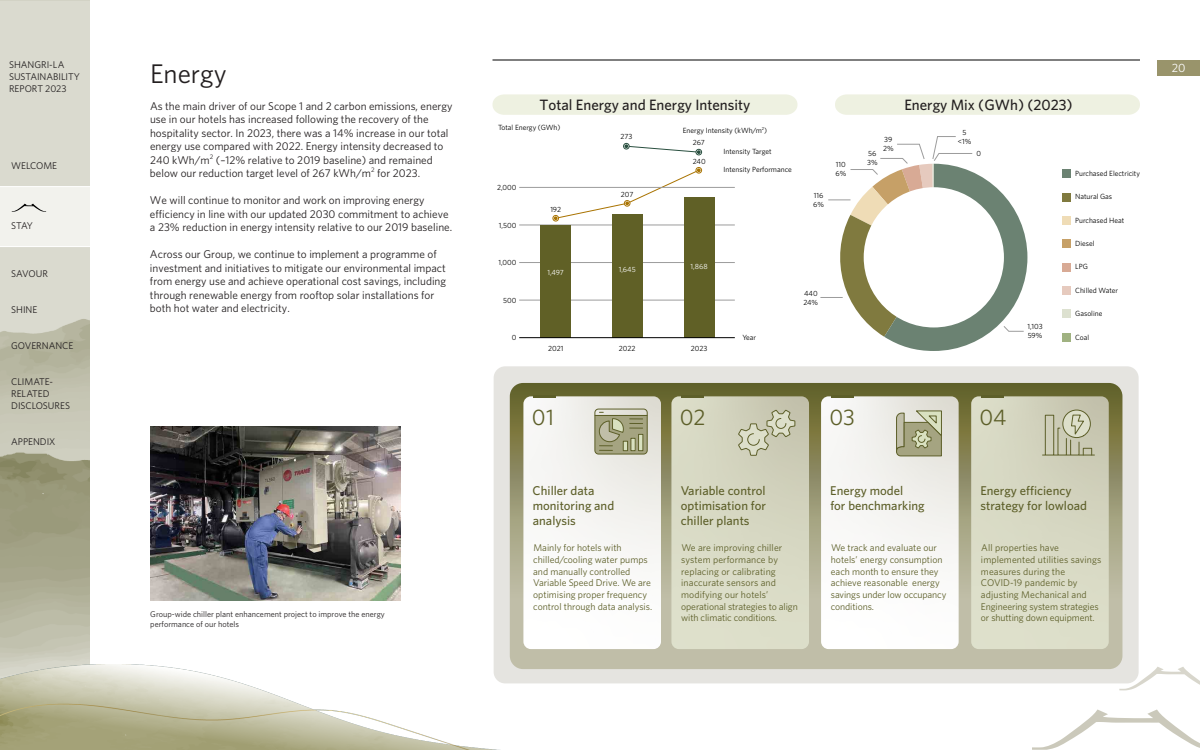
<style>
.page{position:relative;width:1200px;height:750px;background:#fff}
.page>*{position:absolute;margin:0;border:0;box-sizing:border-box;transform-origin:0 0}
.t1{font:27px "Whitney";color:#231f20}
.t2{font:22.5px "Whitney";letter-spacing:-.005em;color:#5d5f29}
.t3{font:500 15px "Whitney";color:#231f20}
.t4{font:500 12.75px/15.3px "Whitney";color:#5d5f29}
.t5{font:12px "Whitney";color:#fff}
.t6{font:11.25px/13.5px "Whitney";color:#231f20}
.t7{font:9.75px/11.7px "Whitney";color:#5d5f29}
.t8{font:9.75px/12px "Whitney";letter-spacing:-.005em;color:#231f20}
.t9{font:8.25px/10.5px "Whitney";color:#231f20}
.t10{font:7.5px/9px "Whitney";color:#000}
.t11{font:7.5px "Whitney";color:#fff}
.t12{font:6.52px "Whitney";color:#231f20}
</style>
<div class="page">
<img style="left:0;top:0;width:90px;height:664px">
<svg style="left:1119px;top:667px;width:81px;height:23px"></svg>
<svg style="left:1032px;top:709px;width:168px;height:41px"></svg>
<div style="left:0;top:187px;width:90px;height:60px;background:#f2f2ed"></div>
<hr style="left:0;top:186px;width:90px;height:1px;background:#fff">
<hr style="left:0;top:246px;width:90px;height:1px;background:#fff">
<svg style="left:12px;top:204px;width:34px;height:8px"></svg>
<img style="left:0;top:664px;width:542px;height:86px">
<div style="left:493px;top:94px;width:304px;height:21px;background:#eef1e1"></div>
<div style="left:835px;top:94px;width:305px;height:21px;background:#eef1e1"></div>
<hr style="left:519px;top:300px;width:216px;height:1px;background:#9c9c9c">
<hr style="left:519px;top:262px;width:216px;height:1px;background:#9c9c9c">
<hr style="left:519px;top:225px;width:216px;height:1px;background:#9c9c9c">
<hr style="left:519px;top:187px;width:216px;height:1px;background:#9c9c9c">
<div style="left:540px;top:225px;width:31px;height:113px;background:#606026"></div>
<div style="left:612px;top:214px;width:31px;height:124px;background:#606026"></div>
<div style="left:684px;top:197px;width:31px;height:141px;background:#606026"></div>
<svg style="left:623px;top:143px;width:79px;height:12px"></svg>
<svg style="left:553px;top:167px;width:149px;height:54px"></svg>
<hr style="left:519px;top:337px;width:216px;height:1px;background:#000">
<div style="left:494px;top:366px;width:645px;height:317px;background:#e5e4e0;border-radius:12px"></div>
<svg style="left:510px;top:383px;width:612px;height:286px;background:#9d9b78"></svg>
<svg style="left:523px;top:396px;width:138px;height:253px"></svg>
<svg style="left:971px;top:396px;width:138px;height:253px;background:#d4d5c0"></svg>
<svg style="left:821px;top:396px;width:138px;height:253px"></svg>
<svg style="left:671px;top:396px;width:138px;height:253px;background:#d5d6c0"></svg>
<hr style="left:492px;top:60px;width:648px;height:1px;background:#000">
<img style="left:150px;top:426px;width:250px;height:175px">
<svg style="left:820px;top:136px;width:207px;height:215px"></svg>
<div style="left:1062px;top:170px;width:9px;height:8px;background:#6b8272"></div>
<div style="left:1062px;top:263px;width:9px;height:8px;background:#d8aa95"></div>
<div style="left:1062px;top:193px;width:9px;height:8px;background:#807a3f"></div>
<div style="left:1062px;top:286px;width:9px;height:9px;background:#e6cabe"></div>
<div style="left:1062px;top:216px;width:9px;height:9px;background:#efdcb6"></div>
<div style="left:1062px;top:310px;width:9px;height:8px;background:#dde1d0"></div>
<div style="left:1062px;top:240px;width:9px;height:8px;background:#c6a067"></div>
<div style="left:1062px;top:333px;width:9px;height:8px;background:#a0b281"></div>
<div style="left:1157px;top:60px;width:43px;height:16px;background:#99946b"></div>
<p class="t8" style="left:9px;top:59px;width:73px">SHANGRI-LA<br>SUSTAINABILITY<br>REPORT 2023</p>
<p class="t1" style="left:150px;top:57px;width:78px">Energy</p>
<p class="t6" style="left:150px;top:99px;width:304px">As the main driver of our Scope 1 and 2 carbon emissions, energy use in our hotels has increased following the recovery of the hospitality sector. In 2023, there was a 14% increase in our total energy use compared with 2022. Energy intensity decreased to 240 kWh/m</p>
<p class="t12" style="left:210px;top:153px;width:5px">2</p>
<p class="t6" style="left:150px;top:153px;width:284px;text-indent:66px">(–12% relative to 2019 baseline) and remained below our reduction target level of 267 kWh/m</p>
<p class="t8" style="left:11px;top:159px;width:47px">WELCOME</p>
<p class="t12" style="left:371px;top:166px;width:5px">2</p>
<p class="t6" style="left:377px;top:166px;width:44px">for 2023.</p>
<p class="t6" style="left:150px;top:193px;width:304px">We will continue to monitor and work on improving energy efficiency in line with our updated 2030 commitment to achieve a 23% reduction in energy intensity relative to our 2019 baseline.</p>
<p class="t6" style="left:150px;top:247px;width:298px">Across our Group, we continue to implement a programme of investment and initiatives to mitigate our environmental impact from energy use and achieve operational cost savings, including through renewable energy from rooftop solar installations for both hot water and electricity.</p>
<p class="t8" style="left:11px;top:219px;width:23px">STAY</p>
<p class="t8" style="left:11px;top:267px;width:38px">SAVOUR</p>
<p class="t8" style="left:11px;top:303px;width:28px">SHINE</p>
<p class="t8" style="left:11px;top:339px;width:64px">GOVERNANCE</p>
<p class="t8" style="left:11px;top:375px;width:60px">CLIMATE-<br>RELATED<br>DISCLOSURES</p>
<p class="t8" style="left:11px;top:435px;width:46px">APPENDIX</p>
<p class="t3" style="left:540px;top:95px;width:212px">Total Energy and Energy Intensity</p>
<p class="t3" style="left:904px;top:95px;width:170px">Energy Mix (GWh) (2023)</p>
<p class="t10" style="left:498px;top:123px;width:64px">Total Energy (GWh)</p>
<p class="t10" style="left:683px;top:125px;width:86px">Energy Intensity (kWh/m<sup>2</sup>)</p>
<p class="t10" style="left:620px;top:132px;width:13px">273</p>
<p class="t10" style="left:693px;top:138px;width:13px">267</p>
<p class="t10" style="left:497px;top:183px;width:21px">2,000</p>
<p class="t10" style="left:499px;top:220px;width:19px">1,500</p>
<p class="t10" style="left:498px;top:258px;width:20px">1,000</p>
<p class="t10" style="left:503px;top:296px;width:15px">500</p>
<p class="t10" style="left:512px;top:333px;width:6px">0</p>
<p class="t10" style="left:550px;top:205px;width:12px">192</p>
<p class="t10" style="left:621px;top:190px;width:14px">207</p>
<p class="t11" style="left:547px;top:268px;width:18px">1,497</p>
<p class="t11" style="left:619px;top:265px;width:19px">1,645</p>
<p class="t10" style="left:693px;top:157px;width:14px">240</p>
<p class="t10" style="left:724px;top:147px;width:50px">Intensity Target</p>
<p class="t10" style="left:724px;top:165px;width:70px">Intensity Performance</p>
<p class="t11" style="left:691px;top:262px;width:19px">1,868</p>
<p class="t10" style="left:548px;top:344px;width:17px">2021</p>
<p class="t10" style="left:619px;top:344px;width:18px">2022</p>
<p class="t10" style="left:691px;top:344px;width:18px">2023</p>
<p class="t10" style="left:742px;top:333px;width:15px">Year</p>
<p class="t10" style="left:813px;top:190px;width:12px">116<br>6%</p>
<p class="t10" style="left:835px;top:160px;width:12px">110<br>6%</p>
<p class="t10" style="left:803px;top:289px;width:16px">440<br>24%</p>
<p class="t10" style="left:883px;top:135px;width:12px">39<br>2%</p>
<p class="t10" style="left:867px;top:149px;width:12px">56<br>3%</p>
<p class="t10" style="left:958px;top:127px;width:15px;text-align:center">5 &lt;1%</p>
<p class="t10" style="left:977px;top:148px;width:6px">0</p>
<p class="t10" style="left:1028px;top:322px;width:17px">1,103<br>59%</p>
<p class="t2" style="left:532px;top:403px;width:24px">01</p>
<p class="t2" style="left:680px;top:403px;width:27px">02</p>
<p class="t2" style="left:829px;top:403px;width:27px">03</p>
<p class="t2" style="left:979px;top:403px;width:29px">04</p>
<p class="t10" style="left:1075px;top:169px;width:66px">Purchased Electricity</p>
<p class="t10" style="left:1075px;top:192px;width:39px">Natural Gas</p>
<p class="t10" style="left:1075px;top:216px;width:51px">Purchased Heat</p>
<p class="t10" style="left:1075px;top:239px;width:21px">Diesel</p>
<p class="t10" style="left:1075px;top:262px;width:14px">LPG</p>
<p class="t10" style="left:1075px;top:286px;width:45px">Chilled Water</p>
<p class="t10" style="left:1075px;top:309px;width:29px">Gasoline</p>
<p class="t10" style="left:1075px;top:332px;width:16px">Coal</p>
<p class="t5" style="left:1172px;top:61px;width:15px">20</p>
<p class="t9" style="left:150px;top:609px;width:236px">Group-wide chiller plant enhancement project to improve the energy performance of our hotels</p>
<p class="t4" style="left:533px;top:482px;width:83px">Chiller data monitoring and analysis</p>
<p class="t7" style="left:533px;top:542px;width:121px">Mainly for hotels with chilled/cooling water pumps and manually controlled<br>Variable Speed Drive. We are optimising proper frequency control through data analysis.</p>
<p class="t4" style="left:681px;top:482px;width:87px;text-align:justify">Variable control optimisation for chiller plants</p>
<p class="t7" style="left:681px;top:542px;width:118px">We are improving chiller system performance by replacing or calibrating inaccurate sensors and modifying our hotels’ operational strategies to align with climatic conditions.</p>
<p class="t4" style="left:830px;top:482px;width:96px">Energy model<br>for benchmarking</p>
<p class="t7" style="left:831px;top:542px;width:117px">We track and evaluate our hotels’ energy consumption each month to ensure they achieve reasonable energy savings under low occupancy conditions.</p>
<p class="t4" style="left:980px;top:482px;width:108px">Energy efficiency strategy for lowload</p>
<p class="t7" style="left:981px;top:542px;width:122px">All properties have implemented utilities savings measures during the<br>COVlD-19 pandemic by adjusting Mechanical and<br>Engineering system strategies or shutting down equipment.</p>
</div>
